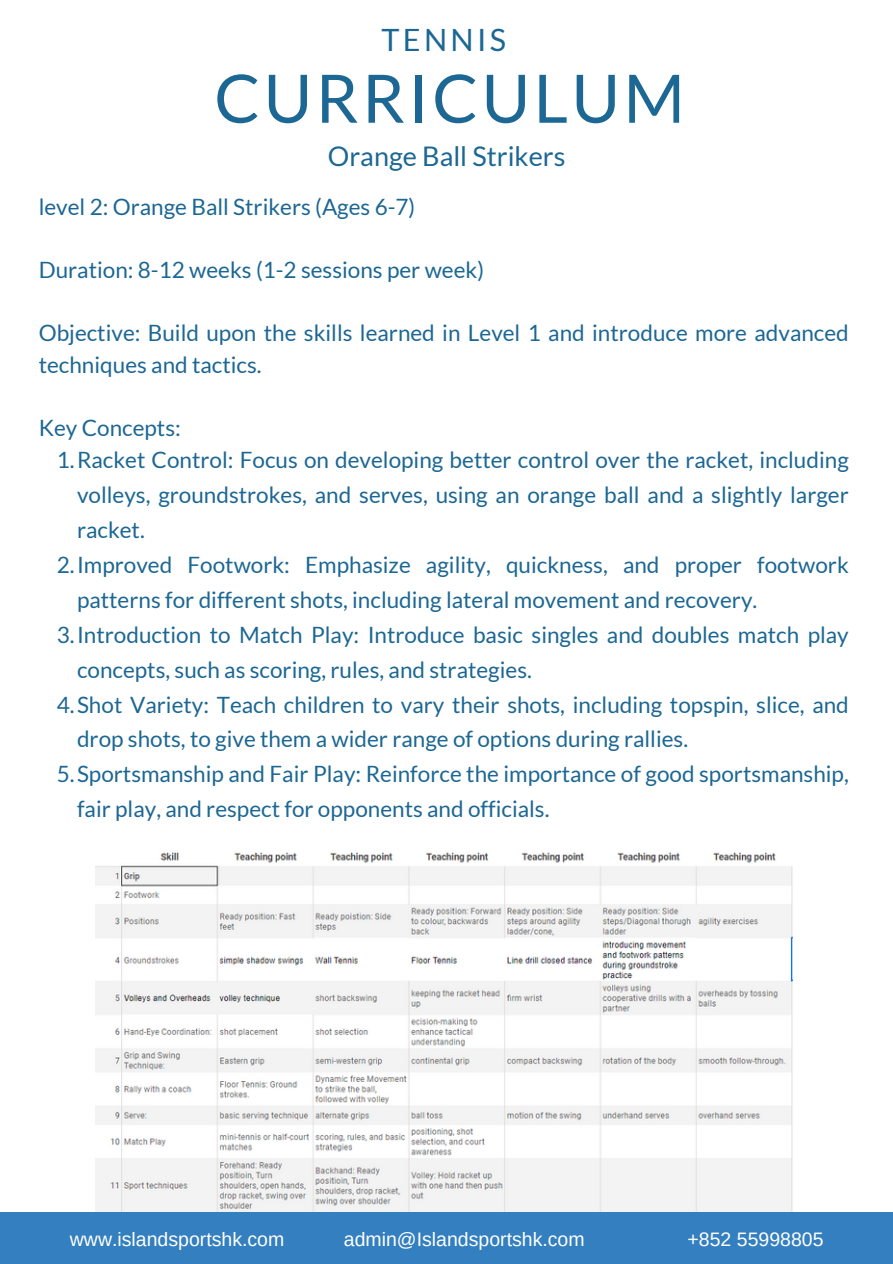
<style>
.page{position:relative;width:893px;height:1264px;background:#fff}
.page>*{position:absolute;margin:0;border:0;box-sizing:border-box;transform-origin:0 0}
.t1{font:66.9px "Lato";letter-spacing:.05em;color:#1c6793}
.t2{font:30.75px "Lato";letter-spacing:.11em;color:#1c6793}
.t3{font:27px "Lato";color:#1c6793}
.t4{font:22.5px/34.8px "Lato";color:#1c6793}
.t5{font:19.5px "Arimo";color:#fff}
</style>
<div class="page">
<div style="left:0;top:1211px;width:892px;height:52px;background:#337fbf"></div>
<img style="left:95px;top:852px;width:697px;height:359px">
<p class="t2" style="left:381px;top:21px;width:126px">TENNIS</p>
<p class="t1" style="left:214px;top:57px;width:472px">CURRICULUM</p>
<p class="t3" style="left:328px;top:139px;width:239px">Orange Ball Strikers</p>
<p class="t4" style="left:39px;top:189px;width:378px">level 2: Orange Ball Strikers (Ages 6-7)</p>
<p class="t4" style="left:39px;top:252px;width:447px">Duration: 8-12 weeks (1-2 sessions per week)</p>
<h3 class="t4" style="left:39px;top:316px;width:811px;line-height:31.5px">Objective: Build upon the skills learned in Level 1 and introduce more advanced techniques and tactics.</h3>
<h4 class="t4" style="left:39px;top:409px;width:143px">Key Concepts:</h4>
<h4 class="t4" style="left:77px;top:442px;width:773px;text-align:justify;text-indent:-20px">1.Racket Control: Focus on developing better control over the racket, including volleys, groundstrokes, and serves, using an orange ball and a slightly larger racket.</h4>
<h4 class="t4" style="left:77px;top:547px;width:773px;text-indent:-20px">2.Improved Footwork: Emphasize agility, quickness, and proper footwork patterns for different shots, including lateral movement and recovery.</h4>
<h4 class="t4" style="left:77px;top:616px;width:773px;text-indent:-20px">3.Introduction to Match Play: Introduce basic singles and doubles match play concepts, such as scoring, rules, and strategies.</h4>
<p class="t4" style="left:77px;top:686px;width:773px;text-indent:-20px">4.Shot Variety: Teach children to vary their shots, including topspin, slice, and drop shots, to give them a wider range of options during rallies.</p>
<p class="t4" style="left:77px;top:756px;width:773px;text-indent:-20px">5.Sportsmanship and Fair Play: Reinforce the importance of good sportsmanship, fair play, and respect for opponents and officials.</p>
<p class="t5" style="left:70px;top:1228px;width:216px">www.islandsportshk.com</p>
<p class="t5" style="left:344px;top:1228px;width:242px">admin@Islandsportshk.com</p>
<p class="t5" style="left:687px;top:1228px;width:137px">+852 55998805</p>
</div>
